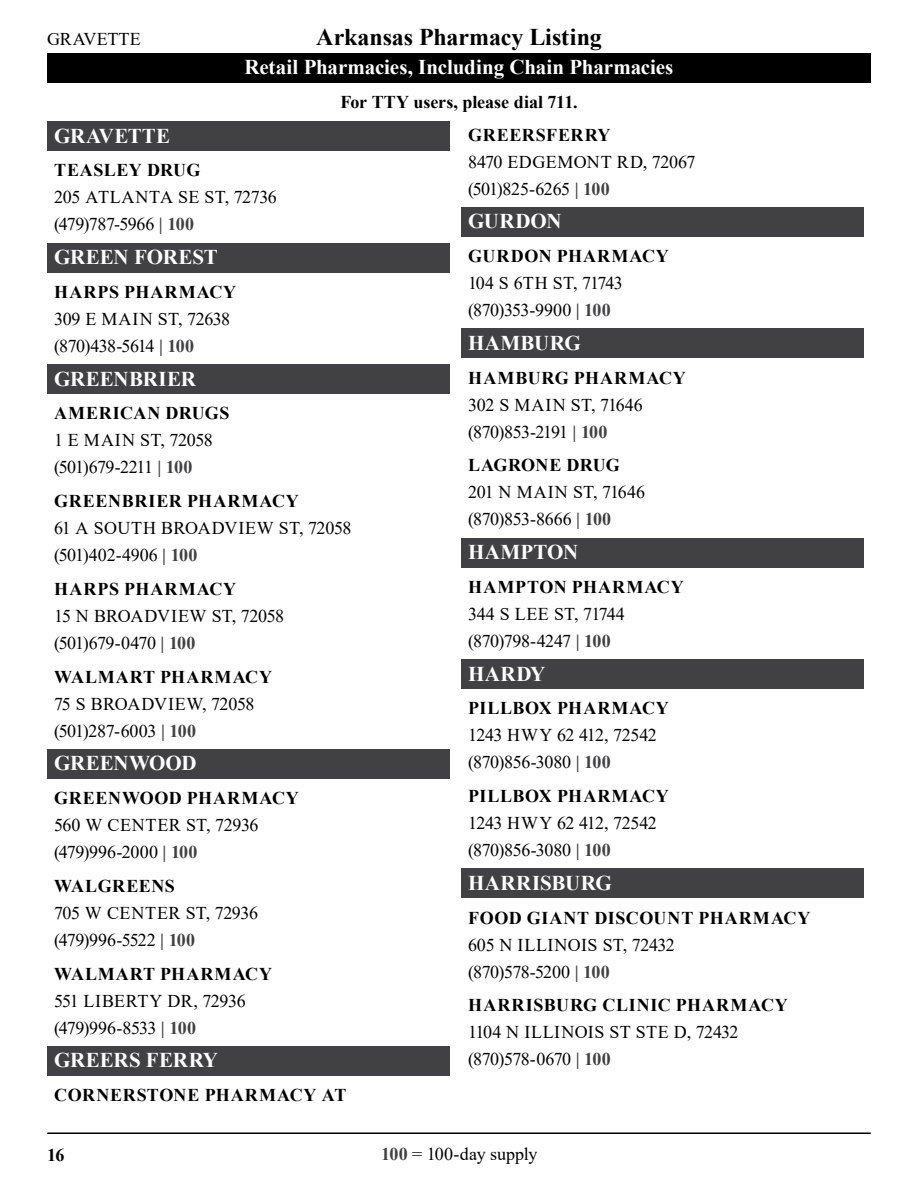
<style>
.page{position:relative;width:918px;height:1188px;background:#fff}
.page>*{position:absolute;margin:0;border:0;box-sizing:border-box;transform-origin:0 0}
.t1{font:700 24px "Times New Roman";letter-spacing:-.005em;color:#000}
.Heading_3_-_Cities{font:700 21px "Times New Roman";letter-spacing:-.005em;color:#fff}
.Heading_3_-_Cities-2{font:700 21px "Times New Roman";letter-spacing:.02em;color:#fff}
.Address__Zip{font:18px "Times New Roman";letter-spacing:-.005em;color:#000}
.Phone___Features{font:18px "Times New Roman";letter-spacing:-.025em;color:#000}
.Heading_4_-_Pharmacy_names{font:700 18px "Times New Roman";letter-spacing:.035em;color:#000}
.Heading_4_-_Pharmacy_names-2{font:700 18px "Times New Roman";letter-spacing:.06em;color:#000}
.Address__Zip-2{font:18px "Times New Roman";letter-spacing:-.03em;color:#000}
.Heading_4_-_Pharmacy_names-3{font:700 18px "Times New Roman";letter-spacing:-.005em;color:#000}
.Phone___Features-2{font:18px "Times New Roman";letter-spacing:-.045em;color:#000}
.Address__Zip-3{font:18px "Times New Roman";letter-spacing:-.045em;color:#000}
.Heading_4_-_Pharmacy_names-4{font:700 18px "Times New Roman";letter-spacing:.055em;color:#000}
.Heading_4_-_Pharmacy_names-5{font:700 18px "Times New Roman";letter-spacing:.015em;color:#000}
.s1{font-weight:700;color:#414042}
</style>
<div class="page">
<div style="left:47px;top:53px;width:824px;height:29px;background:#000"></div>
<hr style="left:47px;top:1132px;width:824px;height:2px;background:#000">
<div style="left:47px;top:122px;width:403px;height:29px;background:#414042"></div>
<div style="left:47px;top:243px;width:403px;height:29px;background:#414042"></div>
<div style="left:47px;top:365px;width:403px;height:29px;background:#414042"></div>
<div style="left:47px;top:750px;width:403px;height:29px;background:#414042"></div>
<div style="left:47px;top:1047px;width:403px;height:29px;background:#414042"></div>
<div style="left:461px;top:207px;width:403px;height:30px;background:#414042"></div>
<div style="left:461px;top:329px;width:403px;height:29px;background:#414042"></div>
<div style="left:461px;top:538px;width:403px;height:29px;background:#414042"></div>
<div style="left:461px;top:660px;width:403px;height:29px;background:#414042"></div>
<div style="left:461px;top:869px;width:403px;height:29px;background:#414042"></div>
<p class="Address__Zip" style="left:47px;top:26px;width:95px">GRAVETTE</p>
<h1 class="t1" style="left:316px;top:20px;width:287px">Arkansas Pharmacy Listing</h1>
<p class="Heading_3_-_Cities" style="left:245px;top:52px;width:430px">Retail Pharmacies, Including Chain Pharmacies</p>
<p class="Heading_4_-_Pharmacy_names-3" style="left:340px;top:89px;width:239px">For TTY users, please dial 711.</p>
<h3 class="Heading_3_-_Cities" style="left:54px;top:121px;width:118px">GRAVETTE</h3>
<h4 class="Heading_4_-_Pharmacy_names" style="left:54px;top:157px;width:148px">TEASLEY DRUG</h4>
<p class="Address__Zip" style="left:54px;top:185px;width:224px">205 ATLANTA SE ST, 72736</p>
<p class="Phone___Features" style="left:54px;top:212px;width:142px">(479)787-5966 <span class="s1">| 100</span></p>
<h3 class="Heading_3_-_Cities" style="left:54px;top:242px;width:165px">GREEN FOREST</h3>
<h4 class="Heading_4_-_Pharmacy_names-2" style="left:54px;top:279px;width:183px">HARPS PHARMACY</h4>
<p class="Address__Zip" style="left:54px;top:306px;width:178px">309 E MAIN ST, 72638</p>
<p class="Phone___Features" style="left:54px;top:333px;width:142px">(870)438-5614 <span class="s1">| 100</span></p>
<h3 class="Heading_3_-_Cities" style="left:54px;top:364px;width:144px">GREENBRIER</h3>
<h4 class="Heading_4_-_Pharmacy_names" style="left:54px;top:400px;width:177px">AMERICAN DRUGS</h4>
<p class="Address__Zip" style="left:54px;top:428px;width:160px">1 E MAIN ST, 72058</p>
<p class="Phone___Features" style="left:54px;top:455px;width:140px">(501)679-2211 <span class="s1">| 100</span></p>
<h4 class="Heading_4_-_Pharmacy_names" style="left:54px;top:488px;width:246px">GREENBRIER PHARMACY</h4>
<p class="Address__Zip" style="left:54px;top:516px;width:299px">61 A SOUTH BROADVIEW ST, 72058</p>
<p class="Phone___Features" style="left:54px;top:543px;width:145px">(501)402-4906 <span class="s1">| 100</span></p>
<h4 class="Heading_4_-_Pharmacy_names-2" style="left:54px;top:576px;width:183px">HARPS PHARMACY</h4>
<p class="Address__Zip" style="left:54px;top:603px;width:232px">15 N BROADVIEW ST, 72058</p>
<p class="Phone___Features" style="left:54px;top:630px;width:143px">(501)679-0470 <span class="s1">| 100</span></p>
<h4 class="Heading_4_-_Pharmacy_names-2" style="left:54px;top:664px;width:219px">WALMART PHARMACY</h4>
<p class="Address__Zip" style="left:54px;top:691px;width:202px">75 S BROADVIEW, 72058</p>
<p class="Phone___Features" style="left:54px;top:718px;width:144px">(501)287-6003 <span class="s1">| 100</span></p>
<h3 class="Heading_3_-_Cities" style="left:54px;top:748px;width:144px">GREENWOOD</h3>
<h4 class="Heading_4_-_Pharmacy_names" style="left:54px;top:785px;width:246px">GREENWOOD PHARMACY</h4>
<p class="Address__Zip" style="left:54px;top:813px;width:206px">560 W CENTER ST, 72936</p>
<p class="Phone___Features" style="left:54px;top:840px;width:145px">(479)996-2000 <span class="s1">| 100</span></p>
<h4 class="Heading_4_-_Pharmacy_names" style="left:54px;top:873px;width:122px">WALGREENS</h4>
<p class="Address__Zip" style="left:54px;top:900px;width:206px">705 W CENTER ST, 72936</p>
<p class="Phone___Features" style="left:54px;top:927px;width:143px">(479)996-5522 <span class="s1">| 100</span></p>
<h4 class="Heading_4_-_Pharmacy_names-2" style="left:54px;top:961px;width:219px">WALMART PHARMACY</h4>
<p class="Address__Zip" style="left:54px;top:988px;width:193px">551 LIBERTY DR, 72936</p>
<p class="Phone___Features" style="left:54px;top:1015px;width:144px">(479)996-8533 <span class="s1">| 100</span></p>
<h3 class="Heading_3_-_Cities" style="left:54px;top:1045px;width:166px">GREERS FERRY</h3>
<h4 class="Heading_4_-_Pharmacy_names" style="left:54px;top:1082px;width:294px">CORNERSTONE PHARMACY AT</h4>
<h4 class="Heading_4_-_Pharmacy_names" style="left:468px;top:122px;width:144px">GREERSFERRY</h4>
<p class="Address__Zip" style="left:468px;top:149px;width:229px">8470 EDGEMONT RD, 72067</p>
<p class="Phone___Features" style="left:468px;top:176px;width:143px">(501)825-6265 <span class="s1">| 100</span></p>
<h3 class="Heading_3_-_Cities" style="left:468px;top:206px;width:95px">GURDON</h3>
<h4 class="Heading_4_-_Pharmacy_names" style="left:468px;top:243px;width:202px">GURDON PHARMACY</h4>
<p class="Address__Zip-3" style="left:468px;top:270px;width:156px">104 S 6TH ST, 71743</p>
<p class="Phone___Features" style="left:468px;top:297px;width:144px">(870)353-9900 <span class="s1">| 100</span></p>
<h3 class="Heading_3_-_Cities-2" style="left:468px;top:328px;width:114px">HAMBURG</h3>
<h4 class="Heading_4_-_Pharmacy_names-4" style="left:468px;top:365px;width:219px">HAMBURG PHARMACY</h4>
<p class="Address__Zip" style="left:468px;top:392px;width:176px">302 S MAIN ST, 71646</p>
<p class="Phone___Features-2" style="left:468px;top:419px;width:141px">(870)853-2191 <span class="s1">| 100</span></p>
<h4 class="Heading_4_-_Pharmacy_names-5" style="left:468px;top:452px;width:153px">LAGRONE DRUG</h4>
<p class="Address__Zip" style="left:468px;top:480px;width:179px">201 N MAIN ST, 71646</p>
<p class="Phone___Features" style="left:468px;top:507px;width:145px">(870)853-8666 <span class="s1">| 100</span></p>
<h3 class="Heading_3_-_Cities" style="left:468px;top:537px;width:112px">HAMPTON</h3>
<h4 class="Heading_4_-_Pharmacy_names" style="left:468px;top:574px;width:217px">HAMPTON PHARMACY</h4>
<p class="Address__Zip" style="left:468px;top:601px;width:158px">344 S LEE ST, 71744</p>
<p class="Phone___Features" style="left:468px;top:628px;width:144px">(870)798-4247 <span class="s1">| 100</span></p>
<h3 class="Heading_3_-_Cities" style="left:468px;top:659px;width:79px">HARDY</h3>
<h4 class="Heading_4_-_Pharmacy_names" style="left:468px;top:695px;width:202px">PILLBOX PHARMACY</h4>
<p class="Address__Zip-2" style="left:468px;top:723px;width:190px">1243 HWY 62 412, 72542</p>
<p class="Phone___Features" style="left:468px;top:750px;width:144px">(870)856-3080 <span class="s1">| 100</span></p>
<h4 class="Heading_4_-_Pharmacy_names" style="left:468px;top:783px;width:202px">PILLBOX PHARMACY</h4>
<p class="Address__Zip-2" style="left:468px;top:810px;width:190px">1243 HWY 62 412, 72542</p>
<p class="Phone___Features" style="left:468px;top:837px;width:144px">(870)856-3080 <span class="s1">| 100</span></p>
<h3 class="Heading_3_-_Cities-2" style="left:468px;top:868px;width:145px">HARRISBURG</h3>
<h4 class="Heading_4_-_Pharmacy_names" style="left:468px;top:905px;width:344px">FOOD GIANT DISCOUNT PHARMACY</h4>
<p class="Address__Zip" style="left:468px;top:932px;width:208px">605 N ILLINOIS ST, 72432</p>
<p class="Phone___Features" style="left:468px;top:959px;width:143px">(870)578-5200 <span class="s1">| 100</span></p>
<h4 class="Heading_4_-_Pharmacy_names" style="left:468px;top:992px;width:321px">HARRISBURG CLINIC PHARMACY</h4>
<p class="Address__Zip" style="left:468px;top:1020px;width:272px">1104 N ILLINOIS ST STE D, 72432</p>
<p class="Phone___Features" style="left:468px;top:1047px;width:144px">(870)578-0670 <span class="s1">| 100</span></p>
<p class="Heading_4_-_Pharmacy_names" style="left:47px;top:1142px;width:19px">16</p>
<p class="Address__Zip" style="left:381px;top:1141px;width:158px"><span class="s1">100</span> = 100-day supply</p>
</div>
